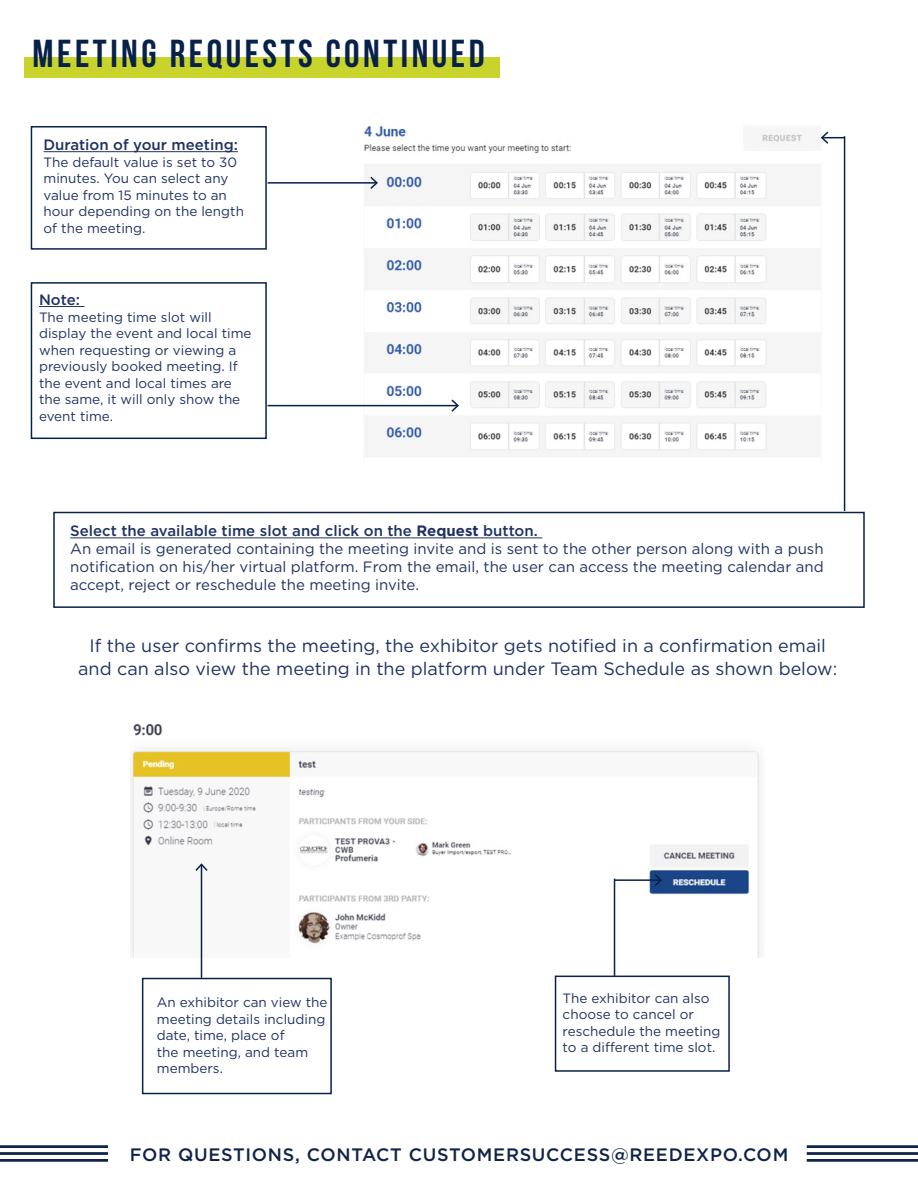
<style>
.page{position:relative;width:918px;height:1188px;background:#fff}
.page>*{position:absolute;margin:0;border:0;box-sizing:border-box;transform-origin:0 0}
.t1{font:700 39px "Bebas Neue";letter-spacing:.09em;color:#07214b}
.PGA_Body{font:18px/22.5px "Gotham";color:#1f3262;text-align:center}
.t2{font:500 18px "Gotham";letter-spacing:.04em;color:#102348}
.PGA_Caption_Body{font:15px/18px "Gotham";color:#1f3262;text-align:justify}
.PGA_Caption_Title{font:500 15px "Gotham";color:#1f3262}
.PGA_Caption_Body-2{font:13.5px/16.5px "Gotham";color:#1f3262}
.s1{font-weight:700}
</style>
<div class="page">
<hr style="left:0;top:1145px;width:108px;height:3px;background:#102348">
<hr style="left:0;top:1152px;width:108px;height:3px;background:#102348">
<hr style="left:0;top:1159px;width:108px;height:3px;background:#102348">
<hr style="left:807px;top:1145px;width:111px;height:3px;background:#102348">
<hr style="left:807px;top:1152px;width:111px;height:3px;background:#102348">
<hr style="left:807px;top:1159px;width:111px;height:3px;background:#102348">
<div style="left:53px;top:512px;width:812px;height:96px;background:#fff;border:2px solid #07214b"></div>
<hr style="left:70px;top:538px;width:472px;height:1px;background:#1f3262">
<img style="left:314px;top:126px;width:532px;height:337px">
<img style="left:130px;top:724px;width:630px;height:233px">
<div style="left:555px;top:976px;width:175px;height:96px;border:2px solid #07214b"></div>
<hr style="left:615px;top:879px;width:46px;height:2px;background:#07214b">
<svg style="left:653px;top:872px;width:10px;height:16px"></svg>
<hr style="left:614px;top:879px;width:1px;height:97px;background:#07214b">
<div style="left:31px;top:126px;width:236px;height:124px;border:2px solid #07214b"></div>
<div style="left:31px;top:282px;width:236px;height:157px;border:2px solid #07214b"></div>
<hr style="left:39px;top:306px;width:45px;height:1px;background:#1f3262">
<hr style="left:44px;top:151px;width:194px;height:1px;background:#1f3262">
<hr style="left:268px;top:182px;width:109px;height:2px;background:#07214b">
<svg style="left:369px;top:175px;width:10px;height:16px"></svg>
<hr style="left:268px;top:405px;width:190px;height:1px;background:#07214b">
<svg style="left:450px;top:398px;width:10px;height:15px"></svg>
<hr style="left:201px;top:864px;width:1px;height:114px;background:#07214b">
<svg style="left:194px;top:862px;width:15px;height:11px"></svg>
<div style="left:142px;top:978px;width:190px;height:116px;border:2px solid #07214b"></div>
<hr style="left:844px;top:136px;width:1px;height:375px;background:#07214b">
<svg style="left:820px;top:130px;width:25px;height:15px"></svg>
<div style="left:24px;top:57px;width:476px;height:21px;background:#c8d32c"></div>
<p class="t1" style="left:33px;top:32px;width:454px">MEETING REQUESTS CONTINUED</p>
<p class="PGA_Caption_Title" style="left:44px;top:135px;width:196px">Duration of your meeting:</p>
<p class="PGA_Caption_Body-2" style="left:44px;top:153px;width:202px">The default value is set to 30 minutes. You can select any value from 15 minutes to an hour depending on the length of the meeting.</p>
<p class="PGA_Caption_Title" style="left:39px;top:290px;width:42px">Note:</p>
<p class="PGA_Caption_Body-2" style="left:39px;top:308px;width:214px">The meeting time slot will display the event and local time when requesting or viewing a previously booked meeting. If the event and local times are the same, it will only show the event time.</p>
<p class="PGA_Caption_Title" style="left:70px;top:521px;width:469px">Select the available time slot and click on the <span class="s1">Request</span> button.</p>
<p class="PGA_Caption_Body" style="left:70px;top:540px;width:755px">An email is generated containing the meeting invite and is sent to the other person along with a push notification on his/her virtual platform. From the email, the user can access the meeting calendar and accept, reject or reschedule the meeting invite.</p>
<p class="PGA_Body" style="left:78px;top:634px;width:761px">If the user confirms the meeting, the exhibitor gets notified in a confirmation email and can also view the meeting in the platform under Team Schedule as shown below:</p>
<p class="PGA_Caption_Body-2" style="left:157px;top:994px;width:172px">An exhibitor can view the meeting details including date, time, place of<br>the meeting, and team members.</p>
<p class="PGA_Caption_Body-2" style="left:563px;top:989px;width:159px">The exhibitor can also choose to cancel or reschedule the meeting to a different time slot.</p>
<h2 class="t2" style="left:130px;top:1143px;width:660px">FOR QUESTIONS, CONTACT CUSTOMERSUCCESS@REEDEXPO.COM</h2>
</div>
